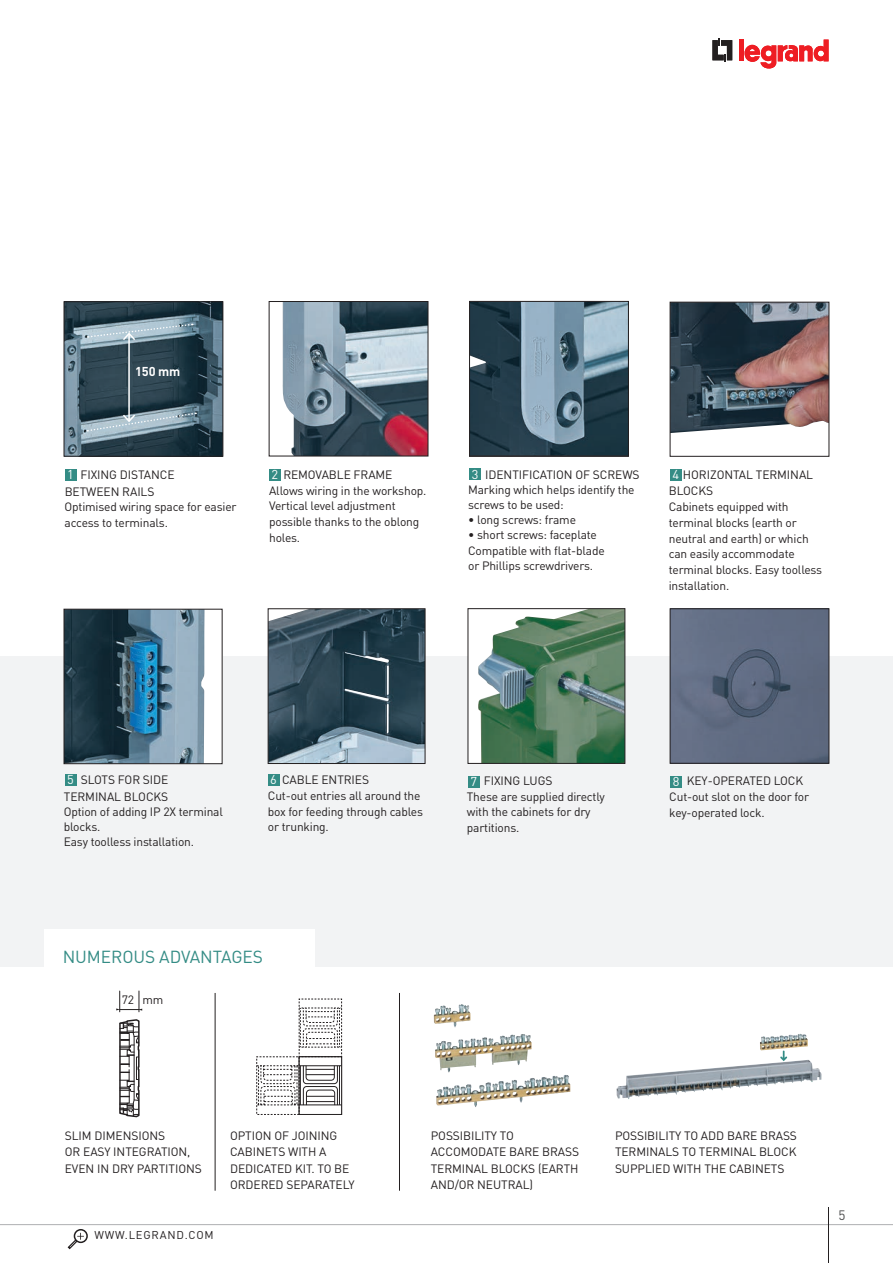
<style>
.page{position:relative;width:893px;height:1263px;background:#fff}
.page>*{position:absolute;margin:0;border:0;box-sizing:border-box;transform-origin:0 0}
.t1{font:17.25px "DIN Pro";letter-spacing:-.005em;color:#348c85}
.t2{font:13.5px "DIN Pro";color:#4b4c4d}
.t3{font:700 12.75px "DIN Pro";color:#fff}
.t4{font:12.75px "DIN Pro";color:#fff}
.t5{font:12px/15.8px "DIN Pro";letter-spacing:-.015em;color:#231f20}
.t6{font:11.25px "DIN Pro";letter-spacing:.07em;color:#231f20}
.s1{font-size:12.75px;color:#fff}
</style>
<div class="page">
<hr style="left:828px;top:1208px;width:1px;height:55px;background:#231f20">
<hr style="left:829px;top:1224px;width:64px;height:1px;background:#939598">
<hr style="left:0;top:1224px;width:828px;height:1px;background:#939598">
<div style="left:74px;top:1229px;width:14px;height:14px;border:2px solid #231f20;border-radius:50%"></div>
<svg style="left:67px;top:1233px;width:17px;height:17px"></svg>
<svg style="left:712px;top:38px;width:20px;height:24px"></svg>
<hr style="left:739px;top:40px;width:4px;height:21px;background:#ee1d23">
<svg style="left:745px;top:40px;width:84px;height:29px"></svg>
<div style="left:0;top:656px;width:893px;height:310px;background:#f2f3f4"></div>
<div style="left:299px;top:1056px;width:43px;height:59px;border:1px solid #231f20"></div>
<hr style="left:299px;top:1105px;width:42px;height:1px;background:#231f20">
<hr style="left:339px;top:1066px;width:1px;height:39px;background:#231f20">
<hr style="left:299px;top:1065px;width:42px;height:1px;background:#231f20">
<div style="left:256px;top:1056px;width:44px;height:59px;border:1px dashed #231f20"></div>
<svg style="left:256px;top:1065px;width:82px;height:40px"></svg>
<svg style="left:298px;top:998px;width:44px;height:59px"></svg>
<svg style="left:116px;top:991px;width:26px;height:21px"></svg>
<svg style="left:119px;top:1019px;width:21px;height:99px"></svg>
<hr style="left:215px;top:993px;width:1px;height:198px;background:#231f20">
<img style="left:672px;top:304px;width:155px;height:129px">
<div style="left:670px;top:302px;width:159px;height:154px;border:1px solid #231f20"></div>
<div style="left:64px;top:609px;width:158px;height:155px;background:#fff"></div>
<img style="left:66px;top:611px;width:139px;height:151px">
<div style="left:64px;top:609px;width:158px;height:155px;border:1px solid #231f20"></div>
<img style="left:66px;top:303px;width:155px;height:151px">
<div style="left:64px;top:301px;width:159px;height:155px;border:1px solid #231f20"></div>
<img style="left:282px;top:303px;width:144px;height:151px">
<div style="left:269px;top:301px;width:159px;height:155px;border:1px solid #231f20"></div>
<img style="left:471px;top:303px;width:156px;height:151px">
<div style="left:469px;top:301px;width:160px;height:155px;border:1px solid #231f20"></div>
<img style="left:270px;top:610px;width:153px;height:152px">
<div style="left:268px;top:608px;width:157px;height:156px;border:1px solid #231f20"></div>
<div style="left:468px;top:609px;width:157px;height:154px;background:#fff"></div>
<img style="left:478px;top:610px;width:145px;height:152px">
<div style="left:468px;top:608px;width:157px;height:156px;border:1px solid #231f20"></div>
<img style="left:672px;top:610px;width:155px;height:151px">
<div style="left:670px;top:608px;width:159px;height:155px;border:1px solid #231f20"></div>
<div style="left:65px;top:469px;width:11px;height:11px;background:#348c85"></div>
<div style="left:65px;top:774px;width:11px;height:11px;background:#348c85"></div>
<div style="left:268px;top:774px;width:11px;height:11px;background:#348c85"></div>
<div style="left:671px;top:776px;width:11px;height:11px;background:#348c85"></div>
<div style="left:468px;top:776px;width:12px;height:11px;background:#348c85"></div>
<div style="left:269px;top:469px;width:12px;height:11px;background:#348c85"></div>
<div style="left:469px;top:468px;width:12px;height:12px;background:#348c85"></div>
<div style="left:670px;top:469px;width:11px;height:11px;background:#348c85"></div>
<hr style="left:128px;top:334px;width:2px;height:87px;background:#fff">
<div style="left:44px;top:929px;width:271px;height:49px;background:#fff"></div>
<svg style="left:87px;top:323px;width:106px;height:19px;background:#97aeba"></svg>
<svg style="left:87px;top:412px;width:109px;height:20px;background:#889ea9"></svg>
<img style="left:536px;top:1075px;width:29px;height:11px">
<img style="left:499px;top:1034px;width:22px;height:10px">
<img style="left:434px;top:1004px;width:36px;height:23px">
<img style="left:616px;top:1060px;width:196px;height:39px">
<img style="left:760px;top:1034px;width:40px;height:15px">
<svg style="left:780px;top:1050px;width:7px;height:11px"></svg>
<hr style="left:399px;top:993px;width:1px;height:198px;background:#231f20">
<p class="t3" style="left:135px;top:363px;width:47px">150 mm</p>
<p class="t4" style="left:67px;top:466px;width:8px">1</p>
<p class="t5" style="left:65px;top:466px;width:173px;text-indent:16px">FIXING DISTANCE<br>BETWEEN RAILS<br>Optimised wiring space for easier access to terminals.</p>
<p class="t5" style="left:269px;top:466px;width:159px"><span class="s1">2</span> REMOVABLE FRAME<br>Allows wiring in the workshop.<br>Vertical level adjustment possible thanks to the oblong holes.</p>
<p class="t4" style="left:472px;top:465px;width:8px">3</p>
<p class="t5" style="left:468px;top:466px;width:173px;line-height:15px;text-indent:17px">IDENTIFICATION OF SCREWS<br>Marking which helps identify the screws to be used:</p>
<p class="t5" style="left:468px;top:511px;width:109px">• long screws: frame</p>
<p class="t5" style="left:468px;top:526px;width:138px">• short screws: faceplate<br>Compatible with flat-blade or Phillips screwdrivers.</p>
<p class="t5" style="left:669px;top:466px;width:155px;text-indent:4px"><span class="s1">4</span> HORIZONTAL TERMINAL<br>BLOCKS<br>Cabinets equipped with terminal blocks (earth or neutral and earth) or which can easily accommodate terminal blocks. Easy toolless installation.</p>
<p class="t4" style="left:67px;top:771px;width:8px">5</p>
<p class="t4" style="left:471px;top:773px;width:8px">7</p>
<p class="t4" style="left:673px;top:773px;width:8px">8</p>
<p class="t5" style="left:268px;top:771px;width:157px"><span class="s1">6</span> CABLE ENTRIES<br>Cut-out entries all around the box for feeding through cables or trunking.</p>
<p class="t5" style="left:64px;top:771px;width:106px;line-height:16.5px;text-align:right">SLOTS FOR SIDE<br>TERMINAL BLOCKS</p>
<p class="t5" style="left:64px;top:803px;width:161px;line-height:15.3px">Option of adding IP 2X terminal blocks.<br>Easy toolless installation.</p>
<p class="t5" style="left:467px;top:772px;width:139px;text-indent:17px">FIXING LUGS<br>These are supplied directly with the cabinets for dry partitions.</p>
<p class="t5" style="left:669px;top:772px;width:141px">8 KEY-OPERATED LOCK<br>Cut-out slot on the door for key-operated lock.</p>
<h1 class="t1" style="left:63px;top:945px;width:202px">NUMEROUS ADVANTAGES</h1>
<p class="t5" style="left:122px;top:991px;width:43px">72 mm</p>
<p class="t5" style="left:65px;top:1127px;width:139px;line-height:16.5px">SLIM DIMENSIONS<br>OR EASY INTEGRATION,<br>EVEN IN DRY PARTITIONS</p>
<p class="t5" style="left:230px;top:1127px;width:126px;line-height:16.5px">OPTION OF JOINING<br>CABINETS WITH A<br>DEDICATED KIT. TO BE<br>ORDERED SEPARATELY</p>
<p class="t5" style="left:431px;top:1127px;width:150px;line-height:16.5px">POSSIBILITY TO<br>ACCOMODATE BARE BRASS<br>TERMINAL BLOCKS (EARTH<br>AND/OR NEUTRAL)</p>
<p class="t5" style="left:615px;top:1127px;width:183px;line-height:16.5px;text-align:justify">POSSIBILITY TO ADD BARE BRASS TERMINALS TO TERMINAL BLOCK SUPPLIED WITH THE CABINETS</p>
<p class="t6" style="left:94px;top:1227px;width:121px">WWW.LEGRAND.COM</p>
<p class="t2" style="left:839px;top:1206px;width:9px">5</p>
</div>
